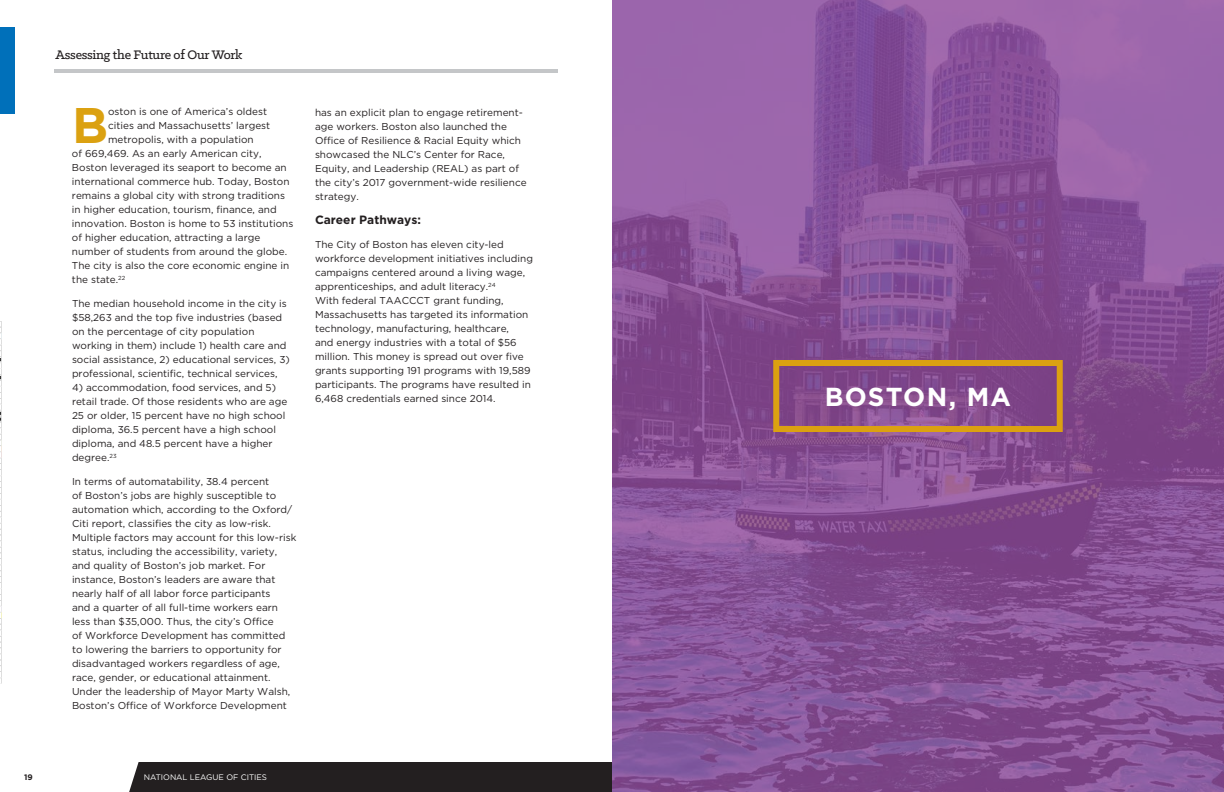
<style>
.page{position:relative;width:1224px;height:792px;background:#fff}
.page>*{position:absolute;margin:0;border:0;box-sizing:border-box;transform-origin:0 0}
.t1{font:700 50px "Gotham";color:#dba111}
.t2{font:700 26px "Gotham";letter-spacing:.045em;color:#fff}
.t3{font:500 14px "Klinic Slab";letter-spacing:-.02em;color:#231f20}
.t4{font:700 12px "Gotham";color:#231f20}
.t5{font:10px/14px "Gotham";color:#231f20}
.t6{font:8px "Gotham";color:#fff}
.t7{font:700 8px "Gotham";color:#231f20}
</style>
<div class="page">
<div style="left:129px;top:762px;width:483px;height:30px;background:#231f20"></div>
<div style="left:0;top:28px;width:15px;height:86px;background:#0070ba"></div>
<hr style="left:54px;top:69px;width:504px;height:4px;background:#c4c6c8">
<svg style="left:612px;top:0;width:612px;height:792px;background:#885297"></svg>
<div style="left:773px;top:360px;width:290px;height:72px;border:6px solid #dba111"></div>
<img style="left:0;top:321px;width:2px;height:363px">
<h3 class="t3" style="left:56px;top:46px;width:188px">Assessing the Future of Our Work</h3>
<h1 class="t1" style="left:72px;top:92px;width:38px">B</h1>
<p class="t5" style="left:108px;top:104px;width:160px">oston is one of America’s oldest</p>
<p class="t5" style="left:108px;top:118px;width:164px">cities and Massachusetts’ largest</p>
<p class="t5" style="left:108px;top:132px;width:147px">metropolis, with a population</p>
<p class="t5" style="left:72px;top:146px;width:191px">of 669,469. As an early American city,</p>
<p class="t5" style="left:72px;top:160px;width:216px">Boston leveraged its seaport to become an</p>
<p class="t5" style="left:72px;top:174px;width:219px">international commerce hub. Today, Boston</p>
<p class="t5" style="left:72px;top:188px;width:215px">remains a global city with strong traditions</p>
<p class="t5" style="left:72px;top:202px;width:206px">in higher education, tourism, finance, and</p>
<p class="t5" style="left:72px;top:216px;width:223px">innovation. Boston is home to 53 institutions</p>
<p class="t5" style="left:72px;top:230px;width:190px">of higher education, attracting a large</p>
<p class="t5" style="left:72px;top:244px;width:217px">number of students from around the globe.</p>
<p class="t5" style="left:72px;top:258px;width:219px">The city is also the core economic engine in</p>
<p class="t5" style="left:72px;top:272px;width:55px">the state.<sup>22</sup></p>
<p class="t5" style="left:72px;top:296px;width:219px">The median household income in the city is $58,263 and the top five industries (based on the percentage of city population working in them) include 1) health care and social assistance, 2) educational services, 3) professional, scientific, technical services,</p>
<p class="t5" style="left:72px;top:380px;width:217px">4) accommodation, food services, and 5) retail trade. Of those residents who are age 25 or older, 15 percent have no high school diploma, 36.5 percent have a high school diploma, and 48.5 percent have a higher degree.<sup>23</sup></p>
<p class="t5" style="left:72px;top:474px;width:226px">In terms of automatability, 38.4 percent<br>of Boston’s jobs are highly susceptible to automation which, according to the Oxford/ Citi report, classifies the city as low-risk.<br>Multiple factors may account for this low-risk status, including the accessibility, variety, and quality of Boston’s job market. For instance, Boston’s leaders are aware that nearly half of all labor force participants<br>and a quarter of all full-time workers earn less than $35,000. Thus, the city’s Office<br>of Workforce Development has committed to lowering the barriers to opportunity for disadvantaged workers regardless of age, race, gender, or educational attainment.<br>Under the leadership of Mayor Marty Walsh, Boston’s Office of Workforce Development</p>
<p class="t5" style="left:315px;top:105px;width:213px">has an explicit plan to engage retirement&shy;age workers. Boston also launched the Office of Resilience &amp; Racial Equity which showcased the NLC’s Center for Race, Equity, and Leadership (REAL) as part of the city’s 2017 government-wide resilience strategy.</p>
<p class="t4" style="left:315px;top:212px;width:108px">Career Pathways:</p>
<p class="t5" style="left:315px;top:237px;width:219px">The City of Boston has eleven city-led workforce development initiatives including campaigns centered around a living wage, apprenticeships, and adult literacy.<sup>24<br></sup>With federal TAACCCT grant funding, Massachusetts has targeted its information technology, manufacturing, healthcare,<br>and energy industries with a total of $56 million. This money is spread out over five grants supporting 191 programs with 19,589 participants. The programs have resulted in 6,468 credentials earned since 2014.</p>
<p class="t7" style="left:24px;top:772px;width:10px">19</p>
<p class="t6" style="left:144px;top:772px;width:125px">NATIONAL LEAGUE OF CITIES</p>
<h2 class="t2" style="left:825px;top:380px;width:188px">BOSTON, MA</h2>
</div>
